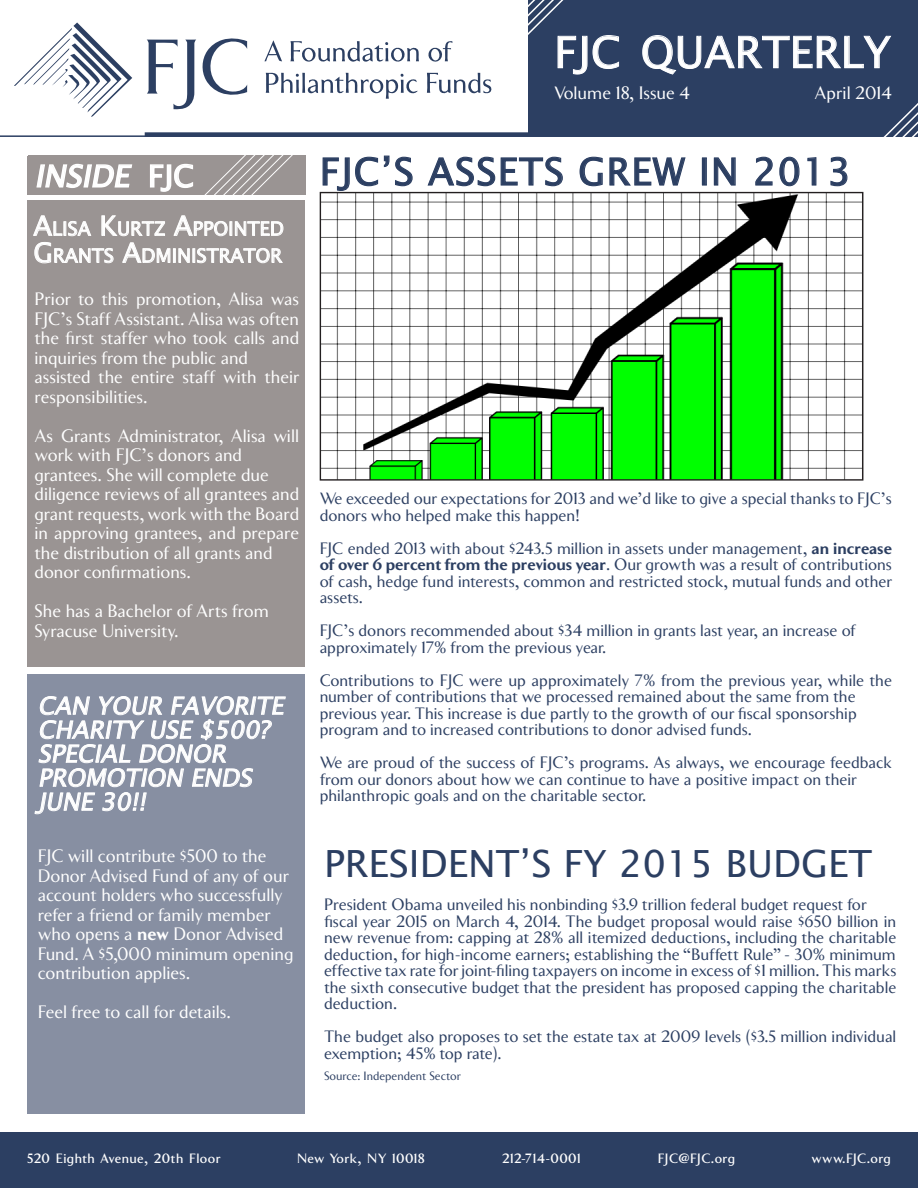
<style>
.page{position:relative;width:918px;height:1188px;background:#fff}
.page>*{position:absolute;margin:0;border:0;box-sizing:border-box;transform-origin:0 0}
.t1{font:43.5px "Lucida Sans Unicode";color:#fff}
.t2{font:37.5px "Lucida Sans Unicode";color:#2c3f62}
.t3{font:37.5px "Lucida Sans Unicode";letter-spacing:.03em;color:#2c3f62}
.t4{font:italic 30px "Lucida Sans Unicode";color:#fff}
.t5{font:italic 24px/24px "Lucida Sans Unicode";color:#fff}
.t6{font:18.9px "Lucida Sans Unicode";color:#fff}
.t7{font:18px/19.5px "Clarice";color:#fff}
.t8{font:16.5px/16.5px "Clarice";color:#2c3f62}
.t9{font:500 13.5px "Clarice";letter-spacing:.03em;color:#fff}
.t10{font:12px "Clarice";color:#2c3f62}
.s1{font-style:normal}
.s2{font-size:27px}
.s3{font-weight:700}
</style>
<div class="page">
<div style="left:28px;top:156px;width:277px;height:510px;background:#9a9493"></div>
<svg style="left:147px;top:38px;width:100px;height:71px"></svg>
<svg style="left:264px;top:40px;width:18px;height:21px"></svg>
<svg style="left:290px;top:41px;width:129px;height:21px"></svg>
<svg style="left:14px;top:23px;width:118px;height:94px"></svg>
<svg style="left:266px;top:72px;width:152px;height:27px"></svg>
<div style="left:0;top:1133px;width:918px;height:55px;background:#2c3f62"></div>
<div style="left:528px;top:0;width:390px;height:133px;background:#2c3f62"></div>
<hr style="left:0;top:135px;width:918px;height:2px;background:#2c3f62">
<div style="left:145px;top:132px;width:773px;height:5px;background:#2c3f62"></div>
<svg style="left:200px;top:155px;width:106px;height:41px"></svg>
<svg style="left:863px;top:241px;width:1px;height:59px"></svg>
<svg style="left:883px;top:103px;width:35px;height:34px"></svg>
<hr style="left:24px;top:196px;width:284px;height:4px;background:#fff">
<div style="left:28px;top:674px;width:277px;height:440px;background:#878fa2"></div>
<img style="left:322px;top:194px;width:539px;height:285px">
<div style="left:320px;top:192px;width:543px;height:289px;border:1px solid #231f20"></div>
<svg style="left:36px;top:163px;width:97px;height:25px"></svg>
<svg style="left:150px;top:163px;width:44px;height:29px"></svg>
<svg style="left:34px;top:696px;width:252px;height:119px"></svg>
<svg style="left:322px;top:155px;width:91px;height:37px"></svg>
<svg style="left:427px;top:156px;width:136px;height:31px"></svg>
<svg style="left:579px;top:156px;width:24px;height:31px"></svg>
<svg style="left:609px;top:157px;width:77px;height:29px"></svg>
<div style="left:702px;top:157px;width:5px;height:29px;border:1px solid #2c3f62"></div>
<svg style="left:713px;top:157px;width:23px;height:29px"></svg>
<svg style="left:755px;top:156px;width:18px;height:30px"></svg>
<svg style="left:779px;top:156px;width:21px;height:31px"></svg>
<svg style="left:807px;top:157px;width:10px;height:29px"></svg>
<svg style="left:830px;top:156px;width:18px;height:31px"></svg>
<svg style="left:427px;top:0;width:160px;height:94px"></svg>
<svg style="left:593px;top:35px;width:26px;height:34px"></svg>
<svg style="left:642px;top:35px;width:249px;height:40px"></svg>
<svg style="left:33px;top:215px;width:58px;height:21px"></svg>
<svg style="left:101px;top:215px;width:64px;height:21px"></svg>
<svg style="left:174px;top:215px;width:109px;height:21px"></svg>
<svg style="left:34px;top:242px;width:80px;height:21px"></svg>
<svg style="left:122px;top:242px;width:48px;height:21px"></svg>
<div style="left:173px;top:249px;width:3px;height:14px;border:1px solid #fff"></div>
<svg style="left:178px;top:248px;width:105px;height:15px"></svg>
<p class="t1" style="left:554px;top:18px;width:338px">FJC QUARTERLY</p>
<p class="t7" style="left:554px;top:83px;width:137px">Volume 18, Issue 4</p>
<p class="t7" style="left:815px;top:83px;width:79px">April 2014</p>
<p class="t4" style="left:35px;top:152px;width:161px">INSIDE <span class="s1">FJ C</span></p>
<p class="t6" style="left:33px;top:214px;width:29px"><span class="s2">A</span>LISA</p>
<p class="t6" style="left:99px;top:214px;width:31px"><span class="s2">K</span>URT</p>
<p class="t6" style="left:154px;top:214px;width:51px">Z <span class="s2">A</span>PPOINTED</p>
<p class="t6" style="left:33px;top:241px;width:33px"><span class="s2">G</span>RANTS</p>
<p class="t6" style="left:123px;top:241px;width:32px"><span class="s2">A</span>DMINISTRATOR</p>
<p class="t7" style="left:35px;top:289px;width:266px;text-align:justify">Prior to this promotion, Alisa was FJC’s Staff Assistant. Alisa was often the first staffer who took calls and inquiries from the public and</p>
<p class="t7" style="left:35px;top:367px;width:267px">assisted the entire staff with their responsibilities.</p>
<p class="t7" style="left:35px;top:426px;width:266px">As Grants Administrator, Alisa will work with FJC’s donors and</p>
<p class="t7" style="left:35px;top:465px;width:236px">grantees. She will complete due</p>
<p class="t7" style="left:35px;top:484px;width:266px;text-align:justify">diligence reviews of all grantees and grant requests, work with the Board in approving grantees, and prepare the distribution of all grants and</p>
<p class="t7" style="left:35px;top:562px;width:158px">donor confirmations.</p>
<p class="t7" style="left:35px;top:601px;width:236px">She has a Bachelor of Arts from</p>
<p class="t7" style="left:35px;top:621px;width:146px">Syracuse University.</p>
<p class="t5" style="left:38px;top:694px;width:254px">CAN YOUR FAVORITE<br>CHARITY USE $500?</p>
<p class="t5" style="left:38px;top:742px;width:196px">SPECIAL DONOR</p>
<p class="t5" style="left:38px;top:766px;width:222px">PROMOTION ENDS<br>JUNE 30!!</p>
<p class="t7" style="left:38px;top:846px;width:257px">FJC will contribute $500 to the<br>Donor Advised Fund of any of our account holders who successfully refer a friend or family member who opens a <span class="s3">new</span> Donor Advised<br>Fund. A $5,000 minimum opening contribution applies.</p>
<p class="t7" style="left:38px;top:1002px;width:195px">Feel free to call for details.</p>
<p class="t3" style="left:320px;top:142px;width:533px">FJC’S ASSETS GREW IN 2013</p>
<p class="t8" style="left:320px;top:490px;width:574px">We exceeded our expectations for 2013 and we’d like to give a special thanks to FJC’s donors who helped make this happen!</p>
<p class="t8" style="left:320px;top:540px;width:574px;text-align:justify">FJC ended 2013 with about $243.5 million in assets under management, <span class="s3">an increase of over 6 percent from the previous year</span>. Our growth was a result of contributions of cash, hedge fund interests, common and restricted stock, mutual funds and other assets.</p>
<p class="t8" style="left:320px;top:622px;width:539px">FJC’s donors recommended about $34 million in grants last year, an increase of</p>
<p class="t8" style="left:320px;top:639px;width:288px">approximately 17% from the previous year.</p>
<p class="t8" style="left:320px;top:672px;width:574px">Contributions to FJC were up approximately 7% from the previous year, while the number of contributions that we processed remained about the same from the</p>
<p class="t8" style="left:320px;top:705px;width:539px">previous year. This increase is due partly to the growth of our fiscal sponsorship</p>
<p class="t8" style="left:320px;top:721px;width:434px">program and to increased contributions to donor advised funds.</p>
<p class="t8" style="left:320px;top:754px;width:574px">We are proud of the success of FJC’s programs. As always, we encourage feedback from our donors about how we can continue to have a positive impact on their</p>
<p class="t8" style="left:320px;top:787px;width:328px">philanthropic goals and on the charitable sector.</p>
<p class="t2" style="left:324px;top:834px;width:550px">PRESIDENT’S FY 2015 BUDGET</p>
<p class="t8" style="left:324px;top:896px;width:545px">President Obama unveiled his nonbinding $3.9 trillion federal budget request for</p>
<p class="t8" style="left:324px;top:913px;width:574px;text-align:justify">fiscal year 2015 on March 4, 2014. The budget proposal would raise $650 billion in new revenue from: capping at 28% all itemized deductions, including the charitable deduction, for high-income earners; establishing the “Buffett Rule” - 30% minimum</p>
<p class="t8" style="left:324px;top:962px;width:574px;text-align:justify">effective tax rate for joint-filing taxpayers on income in excess of $1 million. This marks the sixth consecutive budget that the president has proposed capping the charitable deduction.</p>
<p class="t8" style="left:324px;top:1028px;width:574px">The budget also proposes to set the estate tax at 2009 levels ($3.5 million individual exemption; 45% top rate).</p>
<p class="t10" style="left:324px;top:1069px;width:139px">Source: Independent Sector</p>
<p class="t9" style="left:27px;top:1151px;width:195px">520 Eighth Avenue, 20th Floor</p>
<p class="t9" style="left:297px;top:1151px;width:129px">New York, NY 10018</p>
<p class="t9" style="left:502px;top:1151px;width:80px">212-714-0001</p>
<p class="t9" style="left:658px;top:1151px;width:79px">FJC@FJC.org</p>
<p class="t9" style="left:812px;top:1151px;width:81px">www.FJC.org</p>
</div>
